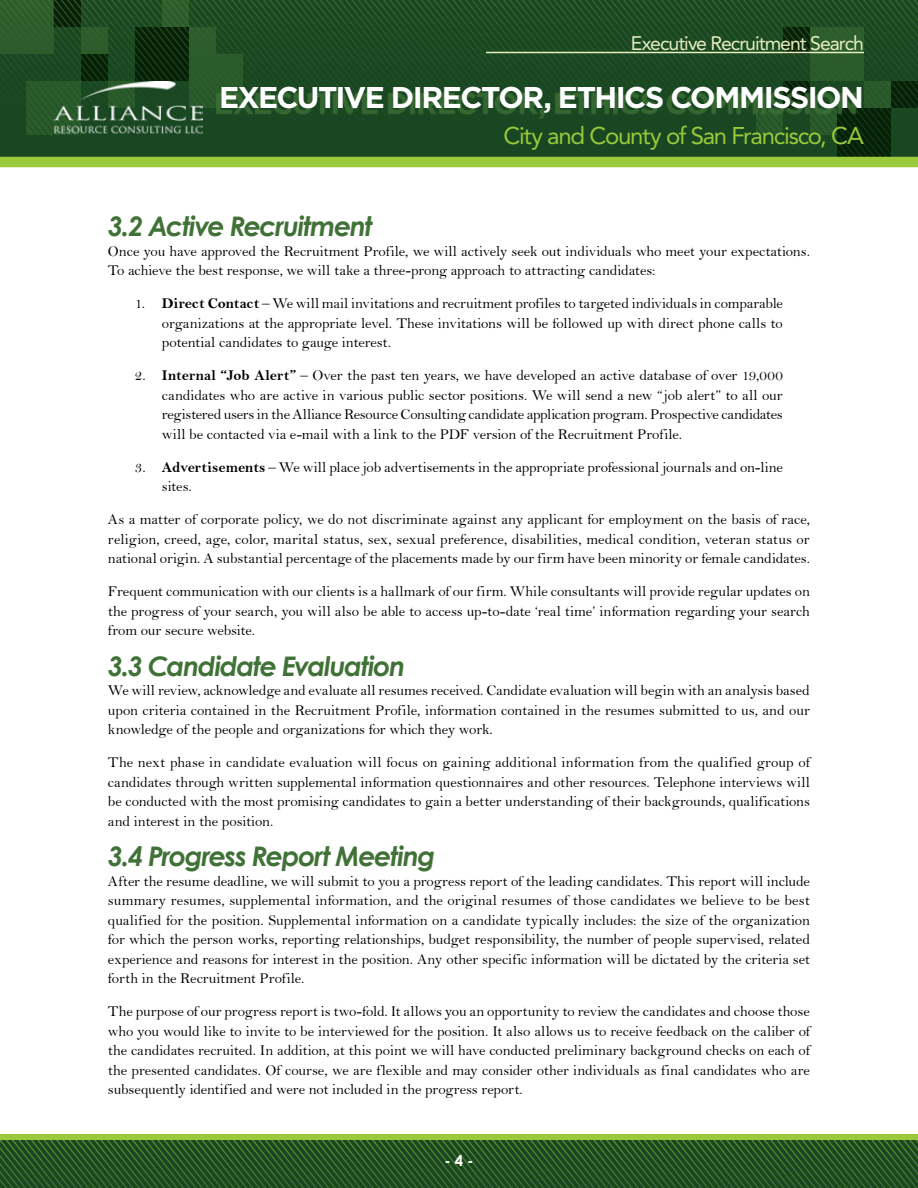
<style>
.page{position:relative;width:918px;height:1188px;background:#fff}
.page>*{position:absolute;margin:0;border:0;box-sizing:border-box;transform-origin:0 0}
.t1{font:700 30px "Gotham";letter-spacing:-.05em;color:#fff}
.t2{font:italic 700 27px "Century Gothic";letter-spacing:-.05em;color:#407237}
.t3{font:24px "Avenir";letter-spacing:-.05em;color:#9aca3c}
.t4{font:19.5px "Avenir";letter-spacing:-.05em;color:#e7efc1}
.t5{font:15px/19.5px "Bell";letter-spacing:-.01em;color:#000;text-align:justify}
.t6{font:700 15px "Century Gothic";color:#fff}
.s1{font-family:"Bell MT Bold"}
</style>
<div class="page">
<svg style="left:0;top:0;width:918px;height:157px;background:#1c4922"></svg>
<img style="left:53px;top:82px;width:149px;height:53px">
<hr style="left:486px;top:52px;width:378px;height:1px;background:#e7efc1">
<div style="left:0;top:157px;width:918px;height:10px;background:#9aca3c"></div>
<svg style="left:0;top:1140px;width:918px;height:48px;background:#265425"></svg>
<div style="left:0;top:1134px;width:918px;height:6px;background:#9aca3c"></div>
<div style="left:216px;top:92px;width:640px;height:26px;background:#407237;opacity:.75"></div>
<h3 class="t4" style="left:631px;top:31px;width:235px">Executive Recruitment Search</h3>
<h1 class="t1" style="left:219px;top:80px;width:646px">EXECUTIVE DIRECTOR, ETHICS COMMISSION</h1>
<h3 class="t3" style="left:504px;top:122px;width:362px">City and County of San Francisco, CA</h3>
<h2 class="t2" style="left:108px;top:206px;width:267px">3.2 Active Recruitment</h2>
<p class="t5" style="left:108px;top:241px;width:703px">Once you have approved the Recruitment Profile, we will actively seek out individuals who meet your expectations.<br>To achieve the best response, we will take a three-prong approach to attracting candidates:</p>
<p class="t5" style="left:162px;top:294px;width:623px;text-indent:-27px">1. <span class="s1">Direct Contact</span> – We will mail invitations and recruitment profiles to targeted individuals in comparable organizations at the appropriate level. These invitations will be followed up with direct phone calls to potential candidates to gauge interest.</p>
<p class="t5" style="left:162px;top:366px;width:622px;text-indent:-27px">2. <span class="s1">Internal “Job Alert”</span> – Over the past ten years, we have developed an active database of over 19,000 candidates who are active in various public sector positions. We will send a new “job alert” to all our registered users in the Alliance Resource Consulting candidate application program. Prospective candidates will be contacted via e-mail with a link to the PDF version of the Recruitment Profile.</p>
<p class="t5" style="left:162px;top:457px;width:623px;text-indent:-27px">3. <span class="s1">Advertisements</span> – We will place job advertisements in the appropriate professional journals and on-line sites.</p>
<p class="t5" style="left:108px;top:510px;width:704px">As a matter of corporate policy, we do not discriminate against any applicant for employment on the basis of race, religion, creed, age, color, marital status, sex, sexual preference, disabilities, medical condition, veteran status or national origin. A substantial percentage of the placements made by our firm have been minority or female candidates.</p>
<p class="t5" style="left:108px;top:582px;width:704px">Frequent communication with our clients is a hallmark of our firm. While consultants will provide regular updates on the progress of your search, you will also be able to access up-to-date ‘real time’ information regarding your search from our secure website.</p>
<h2 class="t2" style="left:108px;top:645px;width:299px">3.3 Candidate Evaluation</h2>
<p class="t5" style="left:108px;top:681px;width:704px">We will review, acknowledge and evaluate all resumes received. Candidate evaluation will begin with an analysis based upon criteria contained in the Recruitment Profile, information contained in the resumes submitted to us, and our knowledge of the people and organizations for which they work.</p>
<p class="t5" style="left:108px;top:753px;width:703px">The next phase in candidate evaluation will focus on gaining additional information from the qualified group of candidates through written supplemental information questionnaires and other resources. Telephone interviews will be conducted with the most promising candidates to gain a better understanding of their backgrounds, qualifications and interest in the position.</p>
<h2 class="t2" style="left:108px;top:836px;width:329px">3.4 Progress Report Meeting</h2>
<p class="t5" style="left:108px;top:871px;width:704px">After the resume deadline, we will submit to you a progress report of the leading candidates. This report will include summary resumes, supplemental information, and the original resumes of those candidates we believe to be best qualified for the position. Supplemental information on a candidate typically includes: the size of the organization for which the person works, reporting relationships, budget responsibility, the number of people supervised, related experience and reasons for interest in the position. Any other specific information will be dictated by the criteria set forth in the Recruitment Profile.</p>
<p class="t5" style="left:108px;top:1002px;width:704px">The purpose of our progress report is two-fold. It allows you an opportunity to review the candidates and choose those who you would like to invite to be interviewed for the position. It also allows us to receive feedback on the caliber of the candidates recruited. In addition, at this point we will have conducted preliminary background checks on each of the presented candidates. Of course, we are flexible and may consider other individuals as final candidates who are subsequently identified and were not included in the progress report.</p>
<p class="t6" style="left:444px;top:1149px;width:31px">- 4 -</p>
</div>
